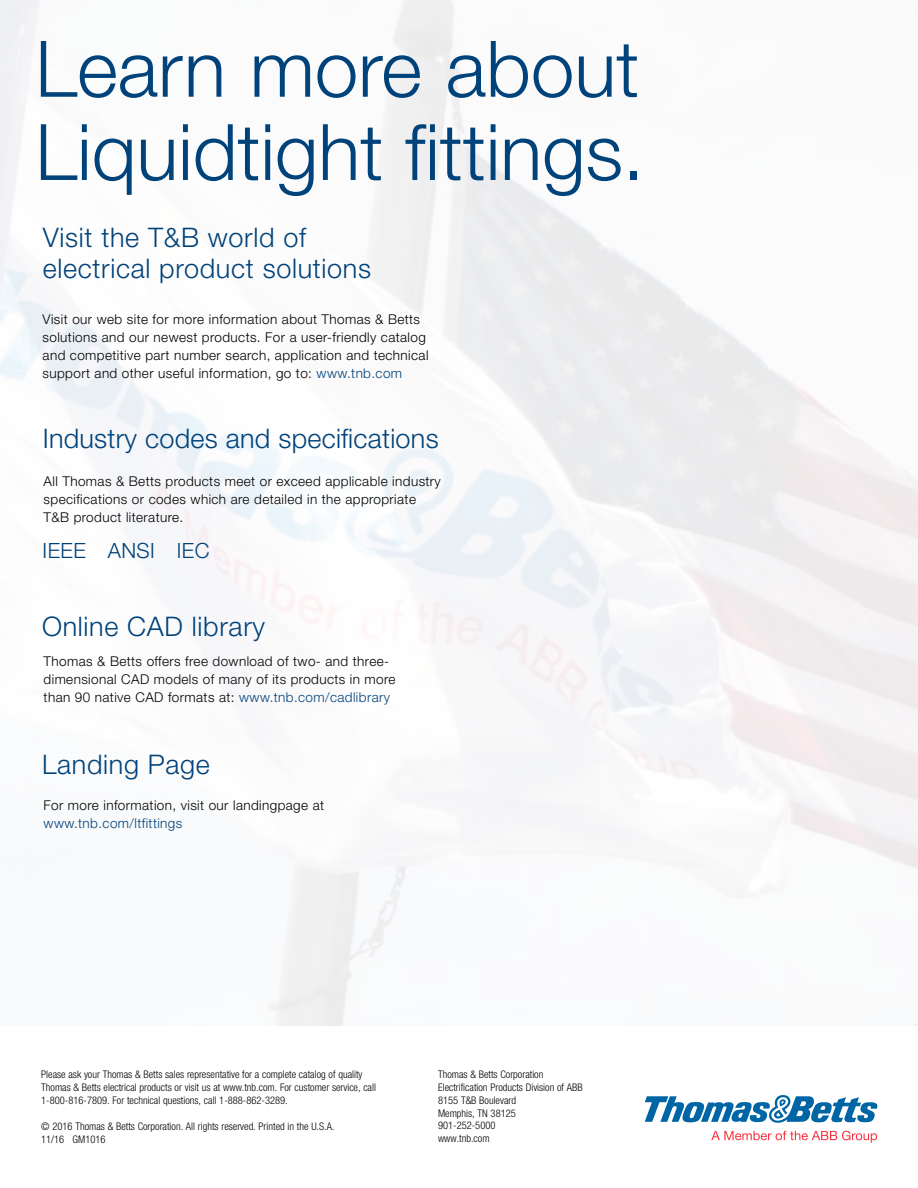
<style>
.page{position:relative;width:918px;height:1188px;background:#fff}
.page>*{position:absolute;margin:0;border:0;box-sizing:border-box;transform-origin:0 0}
.t1{font:300 78px/83.2px "Helvetica Neue LT Std";color:#00427a}
.t2{font:300 27px/31.5px "Helvetica Neue LT Std";letter-spacing:.025em;color:#00427a}
.t3{font:300 21px "Helvetica Neue LT Std";letter-spacing:.02em;color:#00427a}
.t4{font:300 13.5px/18px "Helvetica Neue LT Std";letter-spacing:.03em;color:#000}
.t5{font:300 13.5px "Helvetica Neue LT Std";letter-spacing:.03em;color:#00427a}
.t6{font:300 condensed 10.5px/12.8px "Helvetica Neue LT Std";color:#000}
.s1{color:#00427a}
</style>
<div class="page">
<svg style="left:711px;top:1131px;width:166px;height:12px"></svg>
<svg style="left:645px;top:1095px;width:232px;height:28px"></svg>
<h1 class="t1" style="left:35px;top:26px;width:611px">Learn more about<br>Liquidtight fittings.</h1>
<h2 class="t2" style="left:43px;top:221px;width:330px">Visit the T&amp;B world of electrical product solutions</h2>
<p class="t4" style="left:43px;top:310px;width:387px">Visit our web site for more information about Thomas &amp; Betts solutions and our newest products. For a user-friendly catalog and competitive part number search, application and technical support and other useful information, go to: <span class="s1">www.tnb.com</span></p>
<h2 class="t2" style="left:43px;top:422px;width:397px">Industry codes and specifications</h2>
<p class="t4" style="left:44px;top:472px;width:399px">All Thomas &amp; Betts products meet or exceed applicable industry specifications or codes which are detailed in the appropriate<br>T&amp;B product literature.</p>
<h3 class="t3" style="left:43px;top:538px;width:168px">IEEE ANSI IEC</h3>
<h2 class="t2" style="left:42px;top:610px;width:225px">Online CAD library</h2>
<p class="t4" style="left:44px;top:652px;width:354px">Thomas &amp; Betts offers free download of two- and three&shy;dimensional CAD models of many of its products in more than 90 native CAD formats at: <span class="s1">www.tnb.com/cadlibrary</span></p>
<h2 class="t2" style="left:42px;top:748px;width:169px">Landing Page</h2>
<p class="t4" style="left:44px;top:796px;width:282px">For more information, visit our landingpage at</p>
<p class="t5" style="left:44px;top:815px;width:140px">www.tnb.com/ltfittings</p>
<p class="t6" style="left:41px;top:1068px;width:336px">Please ask your Thomas &amp; Betts sales representative for a complete catalog of quality<br>Thomas &amp; Betts electrical products or visit us at www.tnb.com. For customer service, call<br>1-800-816-7809. For technical questions, call 1-888-862-3289.</p>
<p class="t6" style="left:41px;top:1120px;width:295px">© 2016 Thomas &amp; Betts Corporation. All rights reserved. Printed in the U.S.A.<br>11/16 GM1016</p>
<p class="t6" style="left:438px;top:1068px;width:146px">Thomas &amp; Betts Corporation<br>Electrification Products Division of ABB<br>8155 T&amp;B Boulevard<br>Memphis, TN 38125<br>901-252-5000<br>www.tnb.com</p>
</div>
